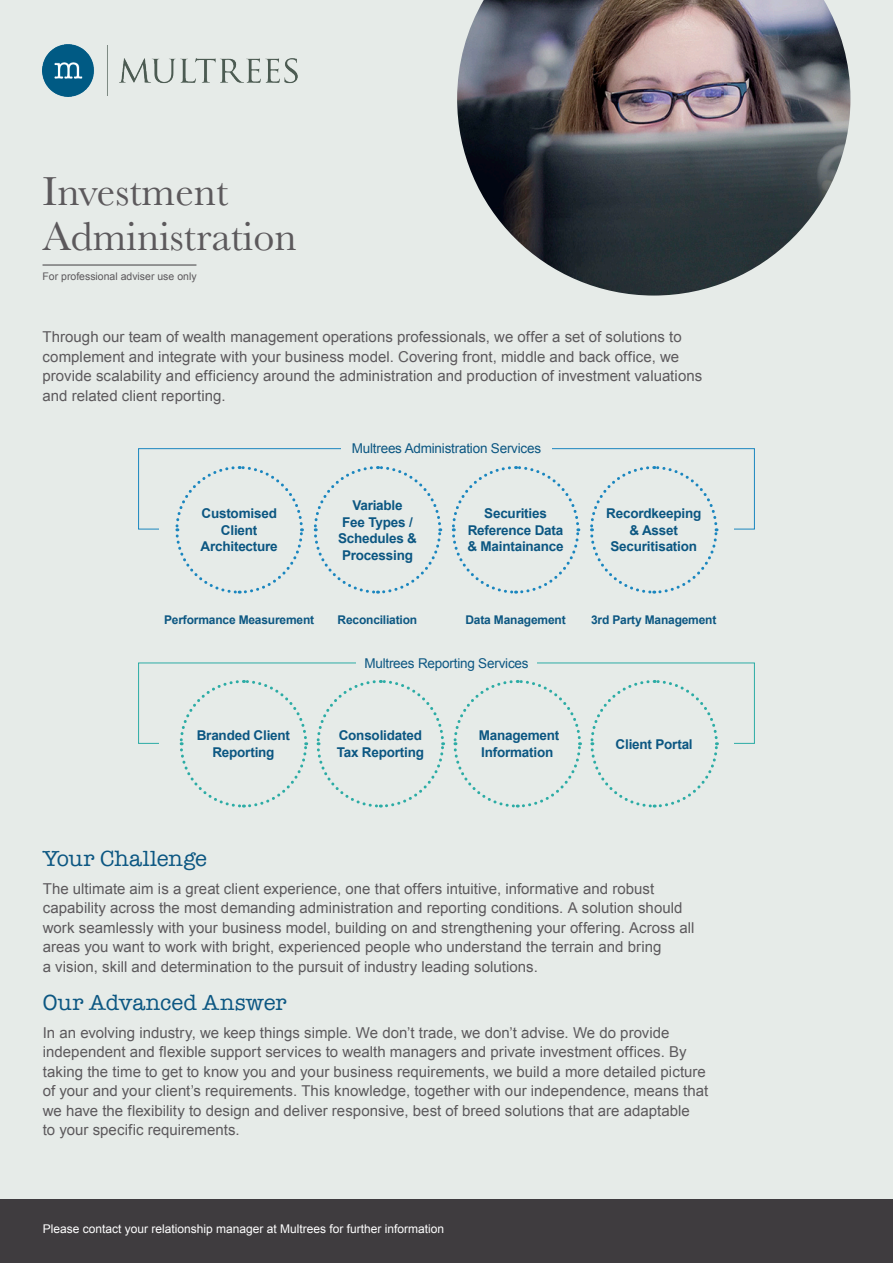
<style>
.page{position:relative;width:893px;height:1263px;background:#e6ebe8}
.page>*{position:absolute;margin:0;border:0;box-sizing:border-box;transform-origin:0 0}
.t1{font:42px/45px "Baskerville";color:#5c595c}
.Heading{font:22.5px "American Typewriter";letter-spacing:.005em;color:#0c5782}
.Body{font:15px/19.5px "Arial";letter-spacing:.005em;color:#5c595c}
.Bullets_10pt{font:15px/19.5px "Arial";letter-spacing:.005em;color:#5c595c}
.Text{font:700 13.5px/16.5px "Arial";letter-spacing:-.015em;color:#0c5782;text-align:center}
.Text-2{font:13.5px "Arial";letter-spacing:-.015em;color:#0c5782}
.Text-3{font:700 12px "Arial";letter-spacing:-.015em;color:#0c5782}
.t2{font:12px "Arial";color:#fff}
.t3{font:10.5px "Arial";color:#5c595c}
</style>
<div class="page">
<img style="left:43px;top:44px;width:255px;height:53px">
<div style="left:138px;top:663px;width:617px;height:81px;border:1px solid #2caca5"></div>
<div style="left:138px;top:448px;width:617px;height:81px;border:1px solid #1a86bf"></div>
<div style="left:159px;top:680px;width:574px;height:127px;background:#e6ebe8"></div>
<div style="left:159px;top:466px;width:574px;height:127px;background:#e6ebe8"></div>
<div style="left:0;top:1199px;width:893px;height:64px;background:#3f3c3f"></div>
<hr style="left:43px;top:265px;width:153px;height:1px;background:#3f3c3f">
<img style="left:457px;top:0;width:393px;height:296px">
<svg style="left:316px;top:680px;width:129px;height:128px"></svg>
<svg style="left:175px;top:466px;width:129px;height:128px"></svg>
<svg style="left:313px;top:466px;width:130px;height:128px"></svg>
<svg style="left:451px;top:466px;width:130px;height:128px"></svg>
<svg style="left:590px;top:466px;width:129px;height:128px"></svg>
<svg style="left:179px;top:680px;width:130px;height:128px"></svg>
<svg style="left:453px;top:680px;width:129px;height:128px"></svg>
<svg style="left:590px;top:680px;width:129px;height:128px"></svg>
<div style="left:356px;top:658px;width:181px;height:9px;background:#e6ebe8"></div>
<div style="left:341px;top:443px;width:211px;height:10px;background:#e6ebe8"></div>
<p class="t1" style="left:43px;top:169px;width:256px">Investment<br>Administration</p>
<p class="t3" style="left:43px;top:269px;width:156px">For professional adviser use only</p>
<p class="Body" style="left:43px;top:327px;width:661px">Through our team of wealth management operations professionals, we offer a set of solutions to complement and integrate with your business model. Covering front, middle and back office, we provide scalability and efficiency around the administration and production of investment valuations and related client reporting.</p>
<p class="Text" style="left:201px;top:506px;width:79px">Customised<br>Client<br>Architecture</p>
<p class="Text-3" style="left:164px;top:611px;width:152px">Performance Measurement</p>
<p class="Text-2" style="left:352px;top:440px;width:191px">Multrees Administration Services</p>
<p class="Text" style="left:338px;top:497px;width:81px">Variable<br>Fee Types /<br>Schedules &amp;<br>Processing</p>
<p class="Text" style="left:467px;top:506px;width:98px">Securities<br>Reference Data &amp; Maintainance</p>
<p class="Text" style="left:606px;top:506px;width:97px">Recordkeeping &amp; Asset<br>Securitisation</p>
<p class="Text-3" style="left:338px;top:611px;width:81px">Reconciliation</p>
<p class="Text-3" style="left:465px;top:611px;width:102px">Data Management</p>
<p class="Text-3" style="left:591px;top:611px;width:127px">3rd Party Management</p>
<p class="Text-2" style="left:364px;top:654px;width:166px">Multrees Reporting Services</p>
<p class="Text" style="left:197px;top:728px;width:95px">Branded Client<br>Reporting</p>
<p class="Text" style="left:337px;top:728px;width:89px;text-align:left">Consolidated<br>Tax Reporting</p>
<p class="Text" style="left:479px;top:728px;width:82px;text-align:left">Management<br>Information</p>
<p class="Text" style="left:616px;top:736px;width:79px">Client Portal</p>
<p class="Heading" style="left:43px;top:841px;width:166px">Your Challenge</p>
<p class="Body" style="left:43px;top:879px;width:653px">The ultimate aim is a great client experience, one that offers intuitive, informative and robust capability across the most demanding administration and reporting conditions. A solution should work seamlessly with your business model, building on and strengthening your offering. Across all areas you want to work with bright, experienced people who understand the terrain and bring<br>a vision, skill and determination to the pursuit of industry leading solutions.</p>
<p class="Heading" style="left:43px;top:985px;width:245px">Our Advanced Answer</p>
<p class="Bullets_10pt" style="left:43px;top:1023px;width:667px">In an evolving industry, we keep things simple. We don’t trade, we don’t advise. We do provide independent and flexible support services to wealth managers and private investment offices. By taking the time to get to know you and your business requirements, we build a more detailed picture of your and your client’s requirements. This knowledge, together with our independence, means that we have the flexibility to design and deliver responsive, best of breed solutions that are adaptable<br>to your specific requirements.</p>
<p class="t2" style="left:43px;top:1221px;width:403px">Please contact your relationship manager at Multrees for further information</p>
</div>
